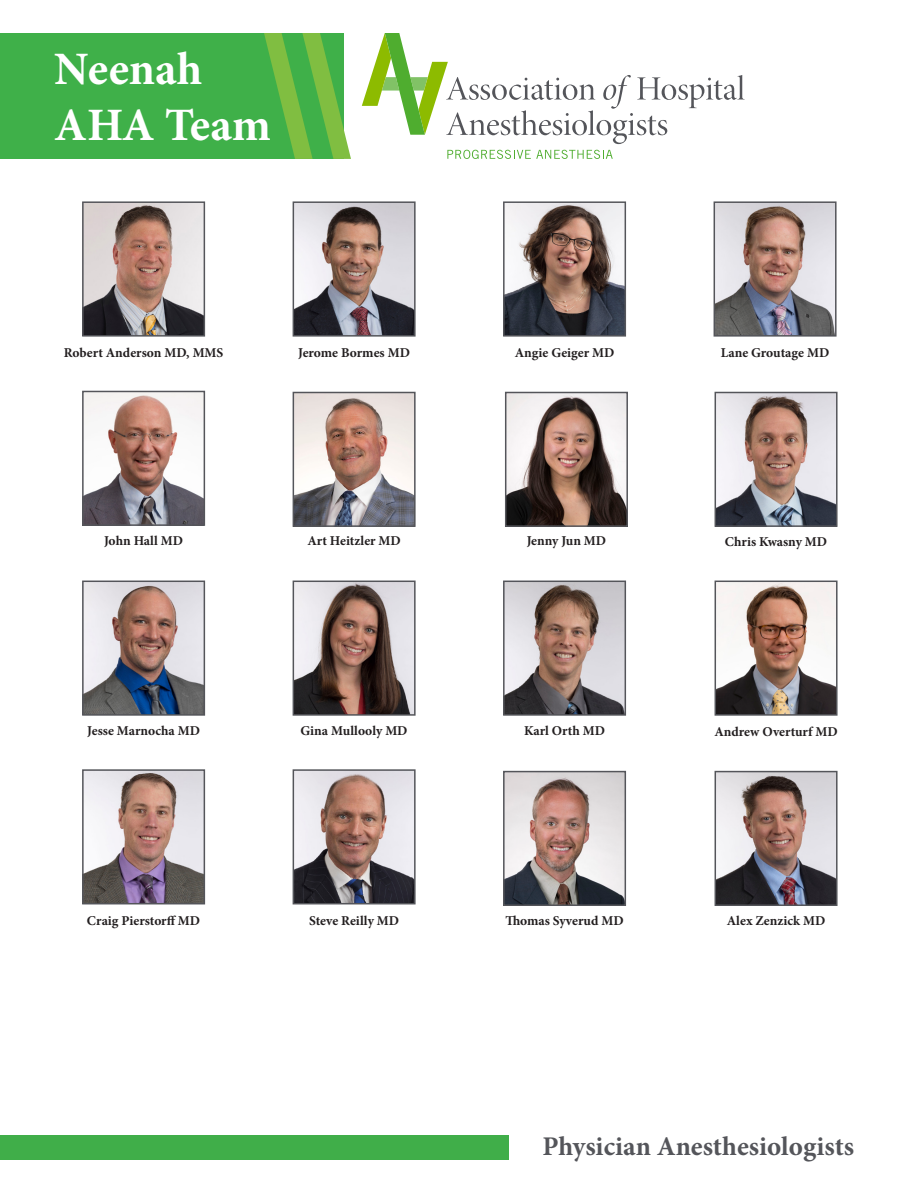
<style>
.page{position:relative;width:918px;height:1188px;background:#fff}
.page>*{position:absolute;margin:0;border:0;box-sizing:border-box;transform-origin:0 0}
.t1{font:700 46.5px "Minion Pro";color:#fff}
.t2{font:700 27px "Minion Pro";color:#54555a}
.t3{font:700 13.5px "Minion Pro";color:#231f20}
</style>
<div class="page">
<svg style="left:362px;top:33px;width:383px;height:111px"></svg>
<svg style="left:447px;top:150px;width:166px;height:9px"></svg>
<div style="left:0;top:33px;width:344px;height:126px;background:#3fb049"></div>
<svg style="left:264px;top:33px;width:87px;height:126px"></svg>
<div style="left:0;top:1135px;width:508px;height:25px;background:#40ae49"></div>
<img style="left:296px;top:204px;width:117px;height:130px">
<div style="left:293px;top:201px;width:123px;height:136px;border:2px solid #54555a"></div>
<img style="left:296px;top:395px;width:117px;height:129px">
<div style="left:293px;top:392px;width:123px;height:135px;border:2px solid #54555a"></div>
<img style="left:85px;top:584px;width:117px;height:129px">
<div style="left:82px;top:581px;width:123px;height:135px;border:2px solid #54555a"></div>
<img style="left:85px;top:772px;width:117px;height:129px">
<div style="left:82px;top:769px;width:123px;height:135px;border:2px solid #54555a"></div>
<img style="left:506px;top:204px;width:117px;height:130px">
<div style="left:503px;top:201px;width:123px;height:136px;border:2px solid #54555a"></div>
<img style="left:296px;top:584px;width:117px;height:129px">
<div style="left:293px;top:581px;width:123px;height:135px;border:2px solid #54555a"></div>
<img style="left:296px;top:772px;width:117px;height:129px">
<div style="left:293px;top:769px;width:123px;height:135px;border:2px solid #54555a"></div>
<img style="left:717px;top:204px;width:117px;height:130px">
<div style="left:714px;top:201px;width:123px;height:136px;border:2px solid #54555a"></div>
<img style="left:506px;top:584px;width:117px;height:129px">
<div style="left:503px;top:581px;width:123px;height:135px;border:2px solid #54555a"></div>
<img style="left:506px;top:774px;width:117px;height:129px">
<div style="left:503px;top:771px;width:123px;height:135px;border:2px solid #54555a"></div>
<img style="left:508px;top:395px;width:117px;height:129px">
<div style="left:505px;top:392px;width:123px;height:135px;border:2px solid #54555a"></div>
<img style="left:718px;top:774px;width:117px;height:129px">
<div style="left:715px;top:771px;width:123px;height:135px;border:2px solid #54555a"></div>
<img style="left:85px;top:204px;width:117px;height:130px">
<div style="left:82px;top:201px;width:123px;height:136px;border:2px solid #54555a"></div>
<img style="left:85px;top:394px;width:117px;height:129px">
<div style="left:82px;top:391px;width:123px;height:135px;border:2px solid #54555a"></div>
<img style="left:718px;top:584px;width:117px;height:129px">
<div style="left:715px;top:581px;width:123px;height:135px;border:2px solid #54555a"></div>
<img style="left:718px;top:395px;width:117px;height:129px">
<div style="left:715px;top:392px;width:123px;height:135px;border:2px solid #54555a"></div>
<p class="t1" style="left:54px;top:36px;width:150px">Neenah</p>
<p class="t1" style="left:54px;top:92px;width:218px">AHA Team</p>
<p class="t3" style="left:64px;top:343px;width:161px">Robert Anderson MD, MMS</p>
<p class="t3" style="left:298px;top:343px;width:113px">Jerome Bormes MD</p>
<p class="t3" style="left:515px;top:343px;width:101px">Angie Geiger MD</p>
<p class="t3" style="left:721px;top:343px;width:110px">Lane Groutage MD</p>
<p class="t3" style="left:104px;top:532px;width:81px">John Hall MD</p>
<p class="t3" style="left:307px;top:532px;width:95px">Art Heitzler MD</p>
<p class="t3" style="left:527px;top:532px;width:81px">Jenny Jun MD</p>
<p class="t3" style="left:725px;top:532px;width:104px">Chris Kwasny MD</p>
<p class="t3" style="left:87px;top:721px;width:114px">Jesse Marnocha MD</p>
<p class="t3" style="left:301px;top:721px;width:109px">Gina Mullooly MD</p>
<p class="t3" style="left:524px;top:721px;width:82px">Karl Orth MD</p>
<p class="t3" style="left:714px;top:722px;width:125px">Andrew Overturf MD</p>
<p class="t3" style="left:87px;top:911px;width:115px">Craig Pierstorff MD</p>
<p class="t3" style="left:309px;top:911px;width:92px">Steve Reilly MD</p>
<p class="t3" style="left:505px;top:911px;width:120px">Thomas Syverud MD</p>
<p class="t3" style="left:727px;top:911px;width:100px">Alex Zenzick MD</p>
<p class="t2" style="left:543px;top:1127px;width:313px">Physician Anesthesiologists</p>
</div>
